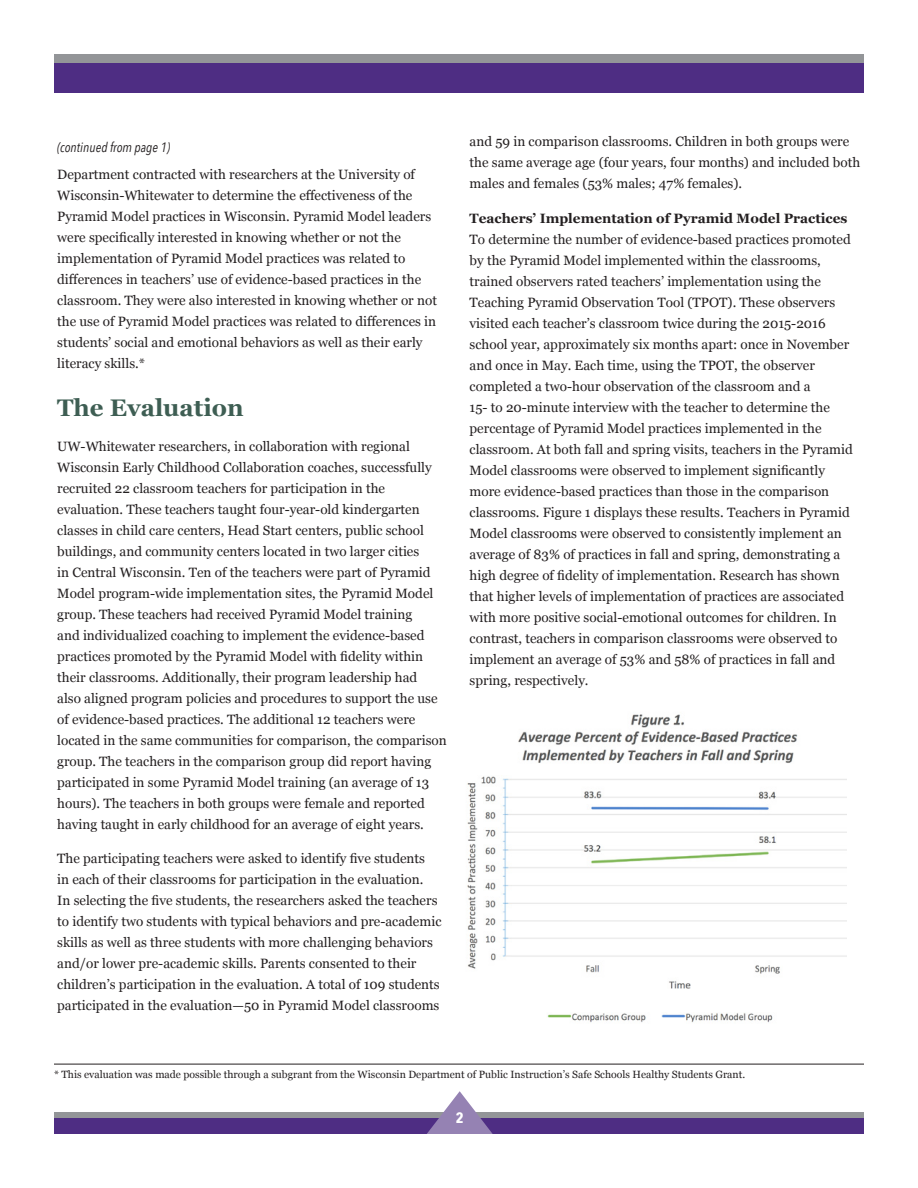
<style>
.page{position:relative;width:918px;height:1188px;background:#fff}
.page>*{position:absolute;margin:0;border:0;box-sizing:border-box;transform-origin:0 0}
.t1{font:700 24px "Georgia";color:#3e5e53}
.t2{font:700 15px "Avenir Next Condensed";color:#fff}
.t3{font:13.5px/21px "Georgia";color:#231f20}
.t4{font:italic 13.5px "Avenir Next Condensed";color:#231f20}
.t5{font:10.5px "Georgia";color:#231f20}
.s1{font-weight:700}
</style>
<div class="page">
<svg style="left:54px;top:1113px;width:810px;height:6px;background:#878394"></svg>
<div style="left:54px;top:1119px;width:810px;height:15px;background:#4e2d83"></div>
<svg style="left:427px;top:1091px;width:66px;height:43px"></svg>
<div style="left:55px;top:54px;width:809px;height:39px;background:#4e2d83"></div>
<div style="left:55px;top:54px;width:809px;height:9px;background:#939598"></div>
<hr style="left:54px;top:1064px;width:810px;height:1px;background:#231f20">
<img style="left:467px;top:714px;width:380px;height:309px">
<p class="t4" style="left:57px;top:139px;width:115px">(continued from page 1)</p>
<p class="t3" style="left:57px;top:164px;width:381px">Department contracted with researchers at the University of Wisconsin-Whitewater to determine the effectiveness of the Pyramid Model practices in Wisconsin. Pyramid Model leaders were specifically interested in knowing whether or not the implementation of Pyramid Model practices was related to differences in teachers’ use of evidence-based practices in the classroom. They were also interested in knowing whether or not the use of Pyramid Model practices was related to differences in students’ social and emotional behaviors as well as their early literacy skills.*</p>
<p class="t1" style="left:57px;top:390px;width:188px">The Evaluation</p>
<p class="t3" style="left:57px;top:435px;width:391px">UW-Whitewater researchers, in collaboration with regional Wisconsin Early Childhood Collaboration coaches, successfully recruited 22 classroom teachers for participation in the evaluation. These teachers taught four-year-old kindergarten classes in child care centers, Head Start centers, public school buildings, and community centers located in two larger cities<br>in Central Wisconsin. Ten of the teachers were part of Pyramid Model program-wide implementation sites, the Pyramid Model group. These teachers had received Pyramid Model training<br>and individualized coaching to implement the evidence-based practices promoted by the Pyramid Model with fidelity within their classrooms. Additionally, their program leadership had<br>also aligned program policies and procedures to support the use of evidence-based practices. The additional 12 teachers were located in the same communities for comparison, the comparison group. The teachers in the comparison group did report having participated in some Pyramid Model training (an average of 13 hours). The teachers in both groups were female and reported having taught in early childhood for an average of eight years.</p>
<p class="t3" style="left:57px;top:848px;width:386px">The participating teachers were asked to identify five students<br>in each of their classrooms for participation in the evaluation.<br>In selecting the five students, the researchers asked the teachers to identify two students with typical behaviors and pre-academic skills as well as three students with more challenging behaviors and/or lower pre-academic skills. Parents consented to their children’s participation in the evaluation. A total of 109 students participated in the evaluation—50 in Pyramid Model classrooms</p>
<p class="t3" style="left:470px;top:131px;width:392px">and 59 in comparison classrooms. Children in both groups were the same average age (four years, four months) and included both males and females (53% males; 47% females).</p>
<p class="t3" style="left:470px;top:207px;width:385px"><span class="s1">Teachers’ Implementation of Pyramid Model Practices </span>To determine the number of evidence-based practices promoted by the Pyramid Model implemented within the classrooms, trained observers rated teachers’ implementation using the Teaching Pyramid Observation Tool (TPOT). These observers visited each teacher’s classroom twice during the 2015-2016 school year, approximately six months apart: once in November and once in May. Each time, using the TPOT, the observer completed a two-hour observation of the classroom and a<br>15- to 20-minute interview with the teacher to determine the percentage of Pyramid Model practices implemented in the classroom. At both fall and spring visits, teachers in the Pyramid Model classrooms were observed to implement significantly more evidence-based practices than those in the comparison classrooms. Figure 1 displays these results. Teachers in Pyramid Model classrooms were observed to consistently implement an average of 83% of practices in fall and spring, demonstrating a high degree of fidelity of implementation. Research has shown that higher levels of implementation of practices are associated with more positive social-emotional outcomes for children. In contrast, teachers in comparison classrooms were observed to implement an average of 53% and 58% of practices in fall and spring, respectively.</p>
<p class="t5" style="left:54px;top:1066px;width:693px">* This evaluation was made possible through a subgrant from the Wisconsin Department of Public Instruction’s Safe Schools Healthy Students Grant.</p>
<p class="t2" style="left:456px;top:1109px;width:9px">2</p>
</div>
